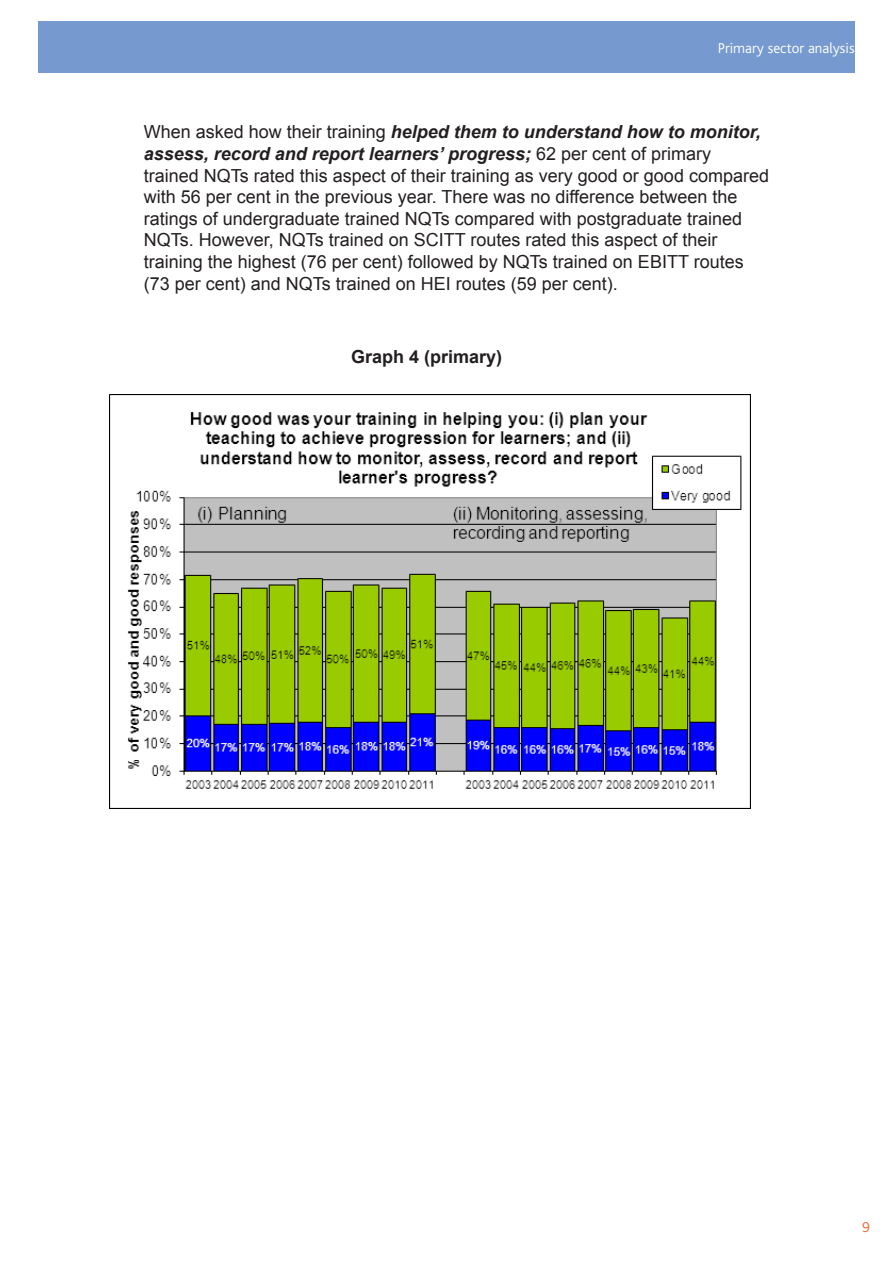
<style>
.page{position:relative;width:893px;height:1263px;background:#fff}
.page>*{position:absolute;margin:0;border:0;box-sizing:border-box;transform-origin:0 0}
.t1{font:18px/21.6px "Arial";color:#231f20}
.t2{font:700 18px "Arial";color:#231f20}
.t3{font:300 15px "Bliss";color:#fff}
.t4{font:300 15px "Bliss";color:#f16232}
.s1{font-weight:700;font-style:italic}
</style>
<div class="page">
<div style="left:38px;top:21px;width:817px;height:51px;background:#7699cf"></div>
<img style="left:109px;top:394px;width:641px;height:415px">
<p class="t3" style="left:718px;top:40px;width:138px">Primary sector analysis</p>
<p class="t1" style="left:144px;top:121px;width:627px">When asked how their training <span class="s1">helped them to understand how to monitor, assess, record and report learners’ progress;</span> 62 per cent of primary trained NQTs rated this aspect of their training as very good or good compared with 56 per cent in the previous year. There was no difference between the ratings of undergraduate trained NQTs compared with postgraduate trained NQTs. However, NQTs trained on SCITT routes rated this aspect of their training the highest (76 per cent) followed by NQTs trained on EBITT routes (73 per cent) and NQTs trained on HEI routes (59 per cent).</p>
<p class="t2" style="left:351px;top:345px;width:153px">Graph 4 (primary)</p>
<p class="t4" style="left:862px;top:1219px;width:9px">9</p>
</div>
